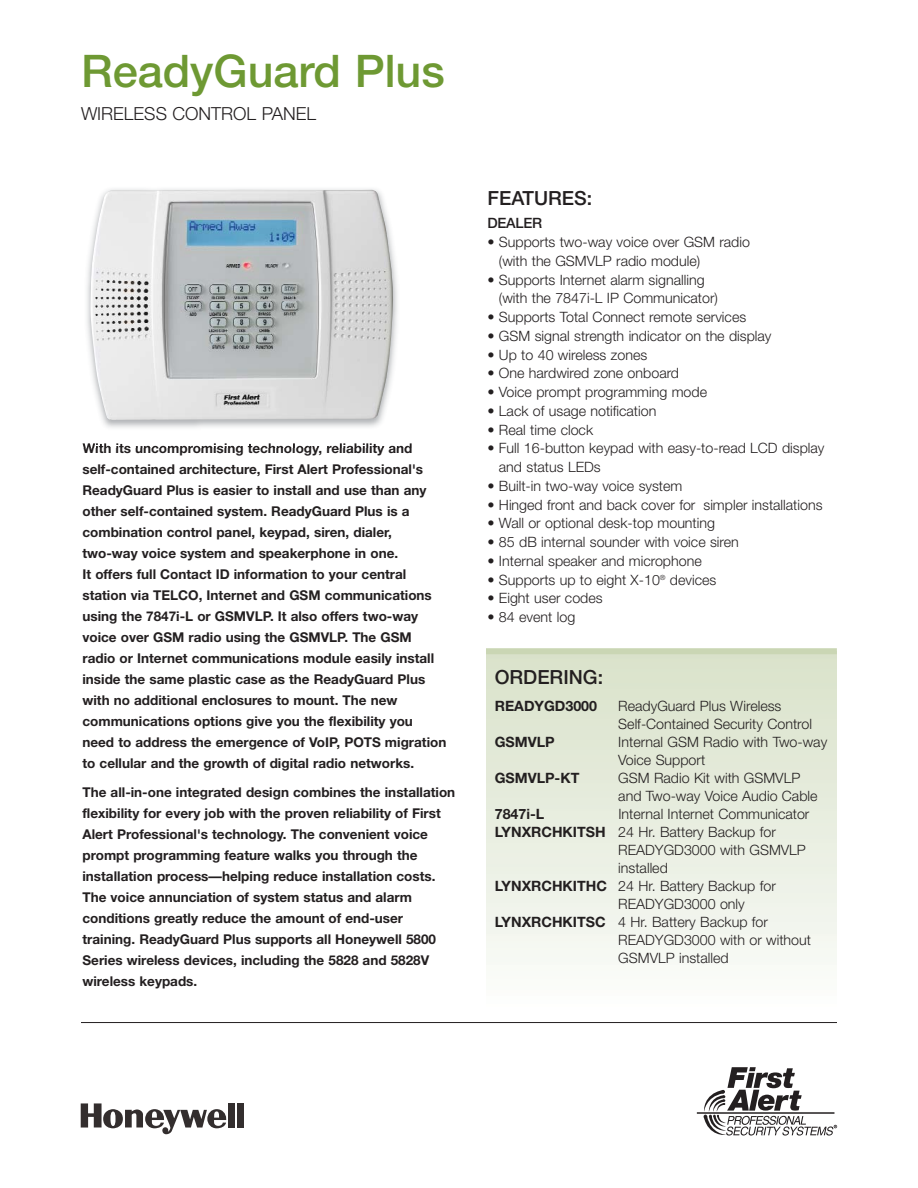
<style>
.page{position:relative;width:918px;height:1188px;background:#fff}
.page>*{position:absolute;margin:0;border:0;box-sizing:border-box;transform-origin:0 0}
.t1{font:500 45px "Helvetica Neue";color:#6e9933}
.t2{font:500 19.5px "Helvetica Neue";color:#231f20}
.t3{font:300 18px "Helvetica Neue";color:#231f20}
.t4{font:300 14.25px/18px "Helvetica Neue";color:#231f20}
.t5{font:700 14.25px "Helvetica Neue";color:#231f20}
.t6{font:500 14.25px "Helvetica Neue";letter-spacing:-.015em;color:#231f20}
.t7{font:700 13.5px/21px "Helvetica Neue";color:#231f20}
.s1{font-weight:700}
</style>
<div class="page">
<div style="left:486px;top:652px;width:351px;height:355px;background:linear-gradient(to bottom,#d8e1c9,#fbfcfa)"></div>
<div style="left:486px;top:648px;width:351px;height:6px;background:#cad6b4"></div>
<hr style="left:81px;top:1022px;width:756px;height:1px;background:#231f20">
<hr style="left:697px;top:1113px;width:137px;height:1px;background:#231f20">
<svg style="left:703px;top:1067px;width:134px;height:69px"></svg>
<div style="left:228px;top:1103px;width:7px;height:24px;background:#332e2e"></div>
<div style="left:237px;top:1103px;width:7px;height:24px;background:#332e2e"></div>
<svg style="left:81px;top:1103px;width:145px;height:31px"></svg>
<img style="left:82px;top:189px;width:330px;height:258px">
<img style="left:83px;top:443px;width:133px;height:4px">
<img style="left:90px;top:190px;width:304px;height:231px">
<h1 class="t1" style="left:81px;top:55px;width:365px">ReadyGuard Plus</h1>
<h3 class="t3" style="left:81px;top:107px;width:237px">WIRELESS CONTROL PANEL</h3>
<p class="t7" style="left:82px;top:439px;width:365px">With its uncompromising technology, reliability and self-contained architecture, First Alert Professional's ReadyGuard Plus is easier to install and use than any other self-contained system. ReadyGuard Plus is a combination control panel, keypad, siren, dialer, two-way voice system and speakerphone in one.<br>It offers full Contact ID information to your central station via TELCO, Internet and GSM communications using the 7847i-L or GSMVLP. It also offers two-way voice over GSM radio using the GSMVLP. The GSM radio or Internet communications module easily install inside the same plastic case as the ReadyGuard Plus with no additional enclosures to mount. The new communications options give you the flexibility you need to address the emergence of VoIP, POTS migration to cellular and the growth of digital radio networks.</p>
<p class="t7" style="left:82px;top:783px;width:374px">The all-in-one integrated design combines the installation flexibility for every job with the proven reliability of First Alert Professional's technology. The convenient voice prompt programming feature walks you through the installation process—helping reduce installation costs.<br>The voice annunciation of system status and alarm conditions greatly reduce the amount of end-user training. ReadyGuard Plus supports all Honeywell 5800<br>Series wireless devices, including the 5828 and 5828V wireless keypads.</p>
<h2 class="t2" style="left:488px;top:191px;width:106px">FEATURES:</h2>
<p class="t6" style="left:488px;top:218px;width:56px">DEALER</p>
<p class="t4" style="left:499px;top:234px;width:253px;line-height:18.8px;text-indent:-11px">• Supports two-way voice over GSM radio (with the GSMVLP radio module)</p>
<p class="t4" style="left:499px;top:272px;width:221px;line-height:18.8px;text-indent:-11px">• Supports Internet alarm signalling (with the 7847i-L IP Communicator)</p>
<p class="t4" style="left:488px;top:309px;width:260px">• Supports Total Connect remote services</p>
<p class="t4" style="left:488px;top:328px;width:286px">• GSM signal strength indicator on the display</p>
<p class="t4" style="left:488px;top:347px;width:161px">• Up to 40 wireless zones</p>
<p class="t4" style="left:488px;top:366px;width:193px">• One hardwired zone onboard</p>
<p class="t4" style="left:488px;top:384px;width:221px">• Voice prompt programming mode</p>
<p class="t4" style="left:488px;top:403px;width:170px">• Lack of usage notification</p>
<p class="t4" style="left:488px;top:422px;width:107px">• Real time clock</p>
<p class="t4" style="left:499px;top:440px;width:327px;line-height:18.8px;text-indent:-11px">• Full 16-button keypad with easy-to-read LCD display and status LEDs</p>
<p class="t4" style="left:488px;top:478px;width:196px">• Built-in two-way voice system</p>
<p class="t4" style="left:488px;top:497px;width:337px">• Hinged front and back cover for simpler installations</p>
<p class="t4" style="left:488px;top:516px;width:229px">• Wall or optional desk-top mounting</p>
<p class="t4" style="left:488px;top:534px;width:253px">• 85 dB internal sounder with voice siren</p>
<p class="t4" style="left:488px;top:553px;width:216px">• Internal speaker and microphone</p>
<p class="t4" style="left:488px;top:572px;width:230px">• Supports up to eight X-10<sup>®</sup> devices</p>
<p class="t4" style="left:488px;top:591px;width:117px">• Eight user codes</p>
<p class="t4" style="left:488px;top:609px;width:89px">• 84 event log</p>
<h2 class="t2" style="left:495px;top:671px;width:110px">ORDERING:</h2>
<p class="t5" style="left:495px;top:701px;width:104px">READYGD3000</p>
<p class="t4" style="left:618px;top:699px;width:195px">ReadyGuard Plus Wireless<br>Self-Contained Security Control</p>
<p class="t5" style="left:495px;top:737px;width:61px">GSMVLP</p>
<p class="t4" style="left:618px;top:735px;width:211px">Internal GSM Radio with Two-way<br>Voice Support</p>
<p class="t5" style="left:495px;top:773px;width:86px">GSMVLP-KT</p>
<p class="t4" style="left:618px;top:771px;width:201px">GSM Radio Kit with GSMVLP and Two-way Voice Audio Cable</p>
<p class="t5" style="left:495px;top:809px;width:51px">7847i-L</p>
<p class="t4" style="left:618px;top:807px;width:192px">Internal Internet Communicator</p>
<p class="t4" style="left:495px;top:825px;width:283px"><span class="s1">LYNXRCHKITSH</span> 24 Hr. Battery Backup for</p>
<p class="t4" style="left:618px;top:843px;width:189px">READYGD3000 with GSMVLP</p>
<p class="t4" style="left:618px;top:861px;width:51px">installed</p>
<p class="t4" style="left:495px;top:879px;width:283px"><span class="s1">LYNXRCHKITHC</span> 24 Hr. Battery Backup for</p>
<p class="t4" style="left:618px;top:897px;width:128px">READYGD3000 only</p>
<p class="t4" style="left:495px;top:915px;width:275px"><span class="s1">LYNXRCHKITSC</span> 4 Hr. Battery Backup for</p>
<p class="t4" style="left:618px;top:933px;width:194px">READYGD3000 with or without</p>
<p class="t4" style="left:618px;top:951px;width:112px">GSMVLP installed</p>
</div>
